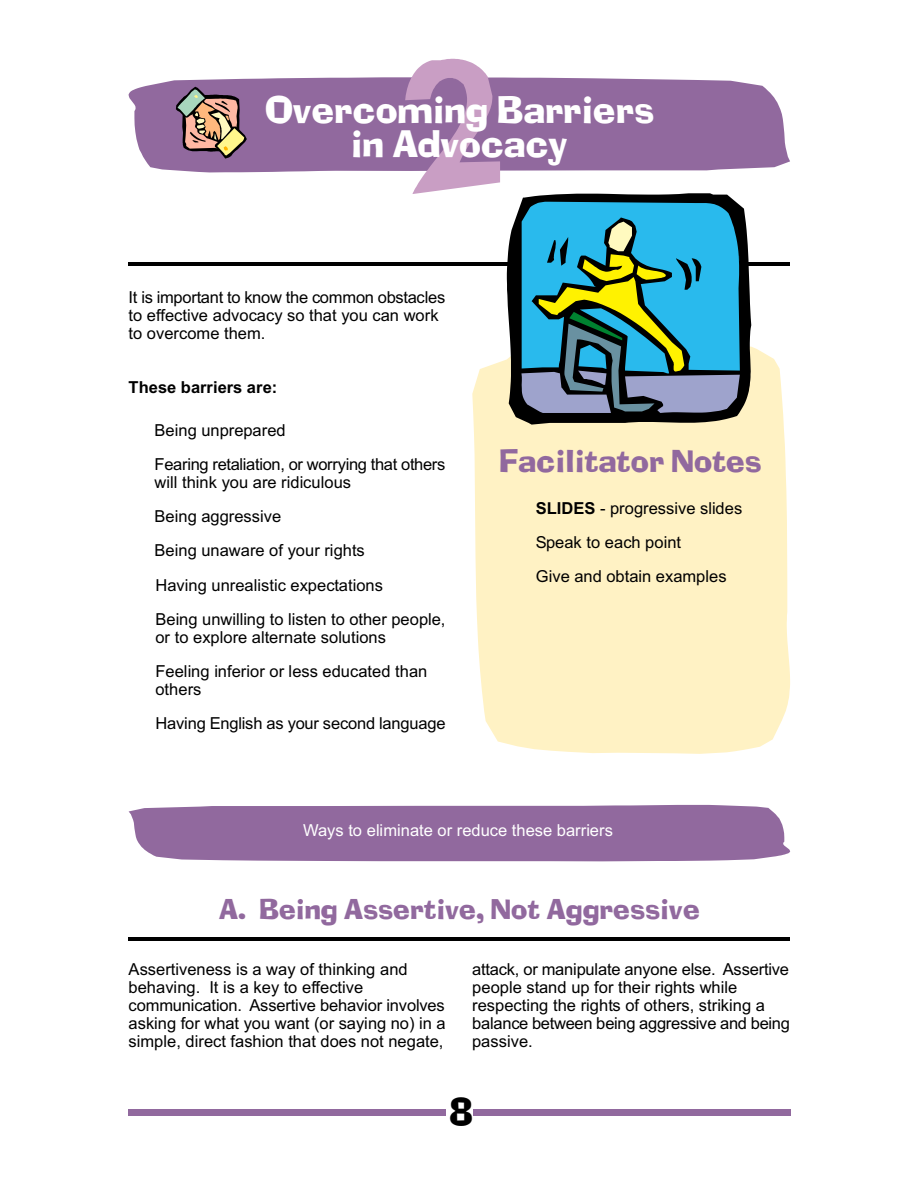
<style>
.page{position:relative;width:918px;height:1188px;background:#fff}
.page>*{position:absolute;margin:0;border:0;box-sizing:border-box;transform-origin:0 0}
.t1{font:36px/34.3px "Adelaide";color:#fff;text-align:center}
.t2{font:36px "Adelaide";color:#000}
.t3{font:30px "Adelaide";color:#91699e}
.t4{font:27px "Adelaide";color:#91699e}
.t5{font:16.5px/18px "Arial";color:#000}
.t6{font:16.5px "Arial";color:#fff}
.t7{font:700 16.5px "Arial";color:#000}
.s1{font-weight:700}
</style>
<div class="page">
<div style="left:129px;top:805px;width:661px;height:56px;background:#91699e"></div>
<div style="left:472px;top:347px;width:318px;height:407px;background:#fff2c4"></div>
<svg style="left:129px;top:77px;width:661px;height:95px;background:#9974a5"></svg>
<svg style="left:176px;top:87px;width:71px;height:72px;background:#9b7e7a"></svg>
<svg style="left:405px;top:59px;width:95px;height:135px;background:#b692ba"></svg>
<hr style="left:129px;top:262px;width:661px;height:3px;background:#000">
<svg style="left:507px;top:193px;width:244px;height:232px;background:#42403b"></svg>
<svg style="left:521px;top:202px;width:219px;height:211px;background:#4596a4"></svg>
<hr style="left:129px;top:937px;width:661px;height:3px;background:#000">
<div style="left:473px;top:1109px;width:317px;height:6px;background:#91699e"></div>
<div style="left:129px;top:1109px;width:317px;height:6px;background:#91699e"></div>
<h1 class="t1" style="left:265px;top:97px;width:391px">Overcoming Barriers in Advocacy</h1>
<p class="t5" style="left:129px;top:290px;width:318px">It is important to know the common obstacles to effective advocacy so that you can work to overcome them.</p>
<p class="t7" style="left:129px;top:381px;width:150px">These barriers are:</p>
<p class="t5" style="left:155px;top:414px;width:292px;line-height:34.3px">Being unprepared<br>Fearing retaliation, or worrying that others</p>
<p class="t5" style="left:155px;top:467px;width:293px;line-height:34.2px">will think you are ridiculous<br>Being aggressive<br>Being unaware of your rights<br>Having unrealistic expectations<br>Being unwilling to listen to other people,</p>
<p class="t5" style="left:155px;top:621px;width:274px;line-height:34.3px">or to explore alternate solutions<br>Feeling inferior or less educated than</p>
<p class="t5" style="left:155px;top:674px;width:292px;line-height:34.2px">others<br>Having English as your second language</p>
<h2 class="t3" style="left:499px;top:444px;width:264px">Facilitator Notes</h2>
<p class="t5" style="left:536px;top:492px;width:208px;line-height:34.2px"><span class="s1">SLIDES</span> - progressive slides<br>Speak to each point<br>Give and obtain examples</p>
<p class="t6" style="left:303px;top:824px;width:311px">Ways to eliminate or reduce these barriers</p>
<h3 class="t4" style="left:219px;top:894px;width:483px">A. Being Assertive, Not Aggressive</h3>
<p class="t5" style="left:129px;top:961px;width:319px">Assertiveness is a way of thinking and behaving. It is a key to effective communication. Assertive behavior involves asking for what you want (or saying no) in a simple, direct fashion that does not negate,</p>
<p class="t5" style="left:472px;top:961px;width:319px">attack, or manipulate anyone else. Assertive people stand up for their rights while respecting the rights of others, striking a balance between being aggressive and being passive.</p>
<h1 class="t2" style="left:449px;top:1091px;width:25px">8</h1>
</div>
